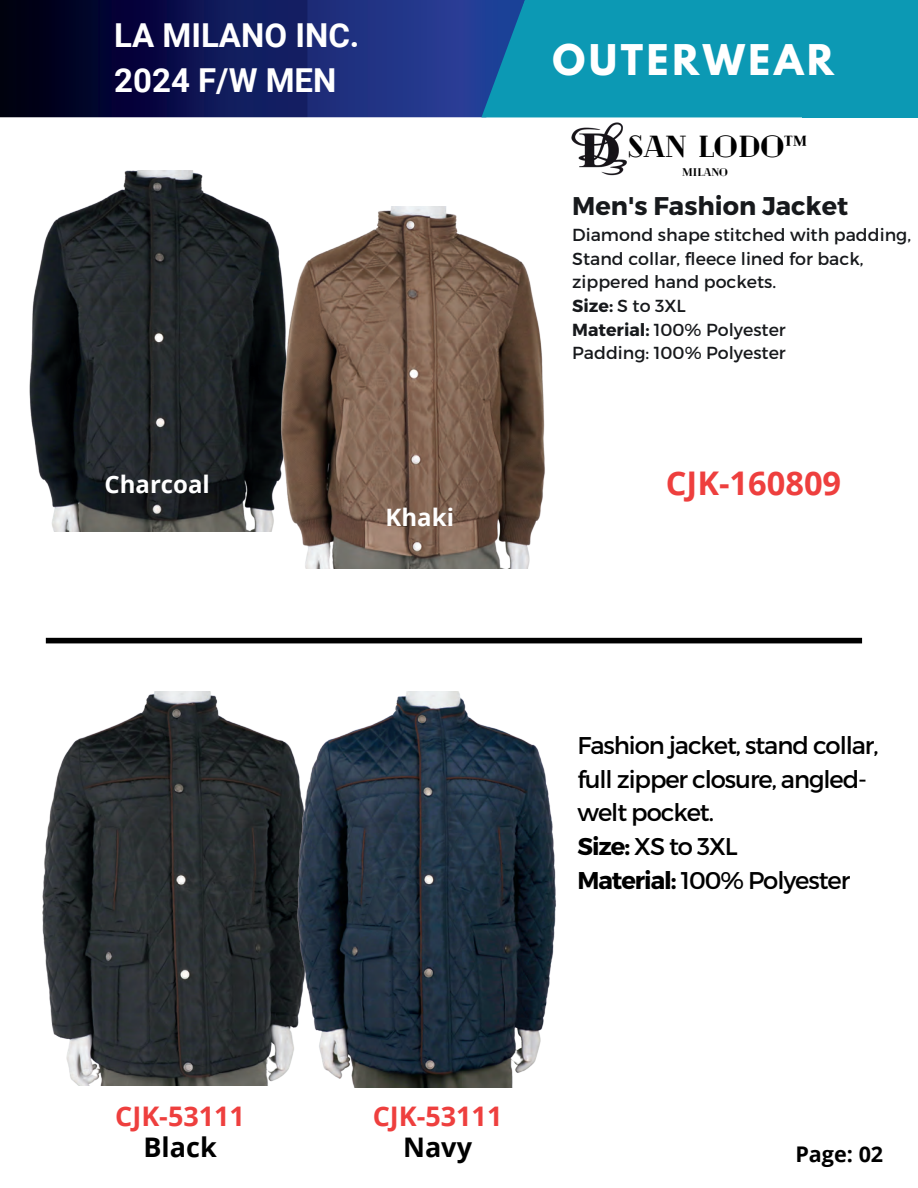
<style>
.page{position:relative;width:918px;height:1188px;background:#fff}
.page>*{position:absolute;margin:0;border:0;box-sizing:border-box;transform-origin:0 0}
.t1{font:700 37.5px "League Spartan";letter-spacing:.1em;color:#fff}
.t2{font:700 33px/45px "Roboto";color:#fff}
.t3{font:700 32.55px "Open Sans";color:#ee3f3e}
.t4{font:900 30.45px "Cheque";color:#000}
.t5{font:700 27px "Open Sans";color:#ee3f3e}
.t6{font:700 27px "Open Sans";color:#000}
.t7{font:700 25.5px "Montserrat";color:#17191c}
.t8{font:24.15px/33.9px "Montserrat";letter-spacing:-.045em;color:#000}
.t9{font:700 24px "Open Sans";color:#fff}
.t10{font:700 21.6px "Open Sans";color:#000}
.t11{font:17.4px/23.7px "Montserrat";color:#17191c}
.t12{font:900 11.1px "Cheque";color:#000}
.s1{font-weight:700}
</style>
<div class="page">
<img style="left:0;top:0;width:481px;height:117px">
<div style="left:481px;top:0;width:322px;height:117px;background:#0c99b4"></div>
<div style="left:803px;top:0;width:115px;height:117px;background:#0c99b4"></div>
<img style="left:571px;top:122px;width:56px;height:54px">
<div style="left:46px;top:638px;width:816px;height:5px;background:#000"></div>
<img style="left:29px;top:170px;width:243px;height:361px">
<img style="left:272px;top:206px;width:273px;height:363px">
<img style="left:42px;top:692px;width:244px;height:394px">
<img style="left:286px;top:692px;width:270px;height:396px">
<h2 class="t2" style="left:114px;top:11px;width:247px">LA MILANO INC.<br>2024 F/W MEN</h2>
<h1 class="t1" style="left:553px;top:30px;width:283px">OUTERWEAR</h1>
<h3 class="t4" style="left:628px;top:129px;width:180px">SAN LODo™</h3>
<p class="t12" style="left:682px;top:166px;width:47px">MILANO</p>
<h3 class="t7" style="left:572px;top:190px;width:277px">Men's Fashion Jacket</h3>
<p class="t11" style="left:572px;top:223px;width:340px">Diamond shape stitched with padding,<br>Stand collar, fleece lined for back, zippered hand pockets.<br><span class="s1">Size:</span> S to 3XL<br><span class="s1">Material:</span> 100% Polyester<br>Padding: 100% Polyester</p>
<h3 class="t9" style="left:104px;top:467px;width:107px">Charcoal</h3>
<h3 class="t3" style="left:666px;top:461px;width:177px">CJK-160809</h3>
<h3 class="t9" style="left:386px;top:501px;width:70px">Khaki</h3>
<h3 class="t5" style="left:115px;top:1097px;width:131px">CJK-53111</h3>
<h3 class="t6" style="left:144px;top:1128px;width:75px">Black</h3>
<h3 class="t8" style="left:578px;top:728px;width:303px">Fashion jacket, stand collar, full zipper closure, angled&shy;welt pocket.<br><span class="s1">Size:</span> XS to 3XL<br><span class="s1">Material:</span> 100% Polyester</h3>
<h3 class="t5" style="left:373px;top:1097px;width:131px">CJK-53111</h3>
<h3 class="t6" style="left:403px;top:1128px;width:70px">Navy</h3>
<p class="t10" style="left:795px;top:1139px;width:89px">Page: 02</p>
</div>
